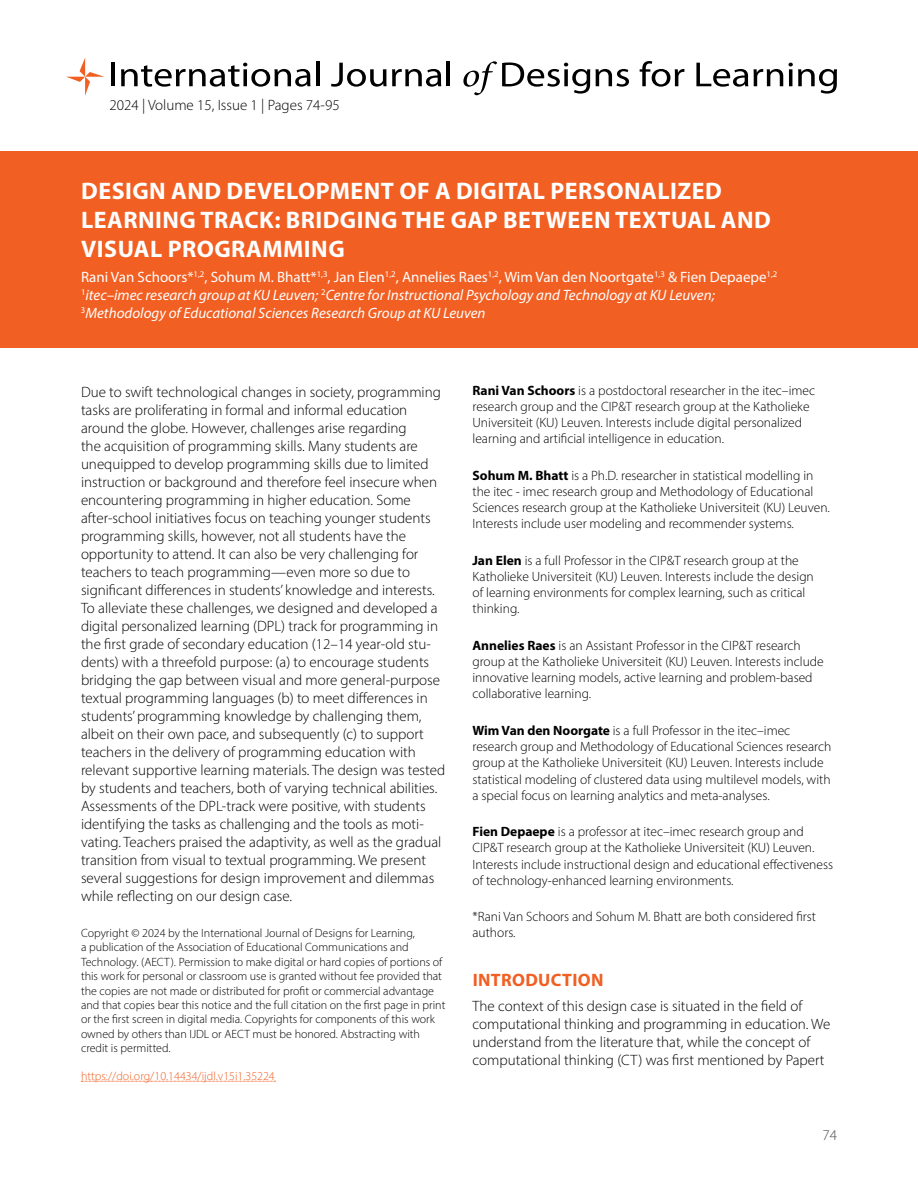
<style>
.page{position:relative;width:918px;height:1188px;background:#fff}
.page>*{position:absolute;margin:0;border:0;box-sizing:border-box;transform-origin:0 0}
.t1{font:700 24px/28.8px "Myriad Pro";letter-spacing:.02em;color:#fff}
.t2{font:700 18px "Myriad Pro";letter-spacing:.02em;color:#f15f22}
.t3{font:300 15px/18px "Myriad Pro";color:#000}
.t4{font:italic 15px/18px "Myriad Pro";color:#fff}
.t5{font:300 15px "Myriad Pro";color:#4d4d4f}
.t6{font:300 13.5px/16.2px "Myriad Pro";color:#000}
.t7{font:300 12px/14.4px "Myriad Pro";color:#000}
.t8{font:300 12px "Myriad Pro";color:#f15f22}
.s1{font-style:normal}
.s2{font-weight:700}
</style>
<div class="page">
<svg style="left:66px;top:58px;width:38px;height:38px"></svg>
<hr style="left:111px;top:63px;width:4px;height:23px;background:#000">
<svg style="left:121px;top:63px;width:190px;height:24px"></svg>
<hr style="left:316px;top:61px;width:3px;height:25px;background:#000">
<svg style="left:331px;top:63px;width:110px;height:24px"></svg>
<hr style="left:447px;top:61px;width:3px;height:25px;background:#000">
<svg style="left:463px;top:61px;width:127px;height:34px"></svg>
<svg style="left:596px;top:69px;width:33px;height:18px"></svg>
<svg style="left:640px;top:61px;width:44px;height:26px"></svg>
<svg style="left:696px;top:63px;width:52px;height:24px"></svg>
<svg style="left:754px;top:69px;width:29px;height:17px"></svg>
<svg style="left:789px;top:63px;width:48px;height:31px"></svg>
<div style="left:0;top:151px;width:918px;height:197px;background:#f15f22"></div>
<svg style="left:81px;top:1081px;width:194px;height:1px"></svg>
<p class="t3" style="left:110px;top:96px;width:232px">2024 | Volume 15, Issue 1 | Pages 74-95</p>
<h1 class="t1" style="left:81px;top:176px;width:691px">DESIGN AND DEVELOPMENT OF A DIGITAL PERSONALIZED<br>LEARNING TRACK: BRIDGING THE GAP BETWEEN TEXTUAL AND<br>VISUAL PROGRAMMING</h1>
<p class="t4" style="left:81px;top:268px;width:698px"><span class="s1">Rani Van Schoors*</span><sup>1,2</sup><span class="s1">, Sohum M. Bhatt*</span><sup>1,3</sup><span class="s1">, Jan Elen</span><sup>1,2</sup><span class="s1">, Annelies Raes</span><sup>1,2</sup><span class="s1">, Wim Van den Noortgate</span><sup>1,3</sup> <span class="s1">&amp; Fien Depaepe</span><sup>1,2<br>1</sup>itec–imec research group at KU Leuven; <sup>2</sup>Centre for Instructional Psychology and Technology at KU Leuven;<br><sup>3</sup>Methodology of Educational Sciences Research Group at KU Leuven</p>
<p class="t3" style="left:81px;top:382px;width:366px">Due to swift technological changes in society, programming tasks are proliferating in formal and informal education around the globe. However, challenges arise regarding<br>the acquisition of programming skills. Many students are unequipped to develop programming skills due to limited instruction or background and therefore feel insecure when encountering programming in higher education. Some after-school initiatives focus on teaching younger students programming skills, however, not all students have the opportunity to attend. It can also be very challenging for teachers to teach programming—even more so due to significant differences in students’ knowledge and interests.<br>To alleviate these challenges, we designed and developed a digital personalized learning (DPL) track for programming in the first grade of secondary education (12–14 year-old stu&shy;dents) with a threefold purpose: (a) to encourage students bridging the gap between visual and more general-purpose textual programming languages (b) to meet differences in students’ programming knowledge by challenging them, albeit on their own pace, and subsequently (c) to support teachers in the delivery of programming education with relevant supportive learning materials. The design was tested by students and teachers, both of varying technical abilities.<br>Assessments of the DPL-track were positive, with students identifying the tasks as challenging and the tools as moti&shy;vating. Teachers praised the adaptivity, as well as the gradual transition from visual to textual programming. We present several suggestions for design improvement and dilemmas while reflecting on our design case.</p>
<p class="t6" style="left:472px;top:382px;width:344px"><span class="s2">Rani Van Schoors</span> is a postdoctoral researcher in the itec–imec research group and the CIP&amp;T research group at the Katholieke Universiteit (KU) Leuven. Interests include digital personalized learning and artificial intelligence in education.</p>
<p class="t6" style="left:472px;top:467px;width:359px"><span class="s2">Sohum M. Bhatt</span> is a Ph.D. researcher in statistical modelling in the itec - imec research group and Methodology of Educational Sciences research group at the Katholieke Universiteit (KU) Leuven.<br>Interests include user modeling and recommender systems.</p>
<p class="t6" style="left:472px;top:552px;width:343px"><span class="s2">Jan Elen</span> is a full Professor in the CIP&amp;T research group at the Katholieke Universiteit (KU) Leuven. Interests include the design of learning environments for complex learning, such as critical thinking.</p>
<p class="t6" style="left:472px;top:637px;width:353px"><span class="s2">Annelies Raes</span> is an Assistant Professor in the CIP&amp;T research group at the Katholieke Universiteit (KU) Leuven. Interests include innovative learning models, active learning and problem-based collaborative learning.</p>
<p class="t6" style="left:472px;top:722px;width:360px"><span class="s2">Wim Van den Noorgate</span> is a full Professor in the itec–imec research group and Methodology of Educational Sciences research group at the Katholieke Universiteit (KU) Leuven. Interests include statistical modeling of clustered data using multilevel models, with a special focus on learning analytics and meta-analyses.</p>
<p class="t6" style="left:472px;top:823px;width:362px"><span class="s2">Fien Depaepe</span> is a professor at itec–imec research group and CIP&amp;T research group at the Katholieke Universiteit (KU) Leuven.<br>Interests include instructional design and educational effectiveness of technology-enhanced learning environments.</p>
<p class="t6" style="left:472px;top:909px;width:345px">*Rani Van Schoors and Sohum M. Bhatt are both considered first authors.</p>
<p class="t2" style="left:473px;top:968px;width:132px">INTRODUCTION</p>
<p class="t3" style="left:472px;top:997px;width:359px">The context of this design case is situated in the field of computational thinking and programming in education. We understand from the literature that, while the concept of computational thinking (CT) was first mentioned by Papert</p>
<p class="t7" style="left:81px;top:926px;width:366px">Copyright © 2024 by the International Journal of Designs for Learning,<br>a publication of the Association of Educational Communications and Technology. (AECT). Permission to make digital or hard copies of portions of this work for personal or classroom use is granted without fee provided that the copies are not made or distributed for profit or commercial advantage and that copies bear this notice and the full citation on the first page in print or the first screen in digital media. Copyrights for components of this work owned by others than IJDL or AECT must be honored. Abstracting with credit is permitted.</p>
<p class="t8" style="left:81px;top:1069px;width:195px">https://doi.org/10.14434/ijdl.v15i1.35224</p>
<p class="t5" style="left:822px;top:1126px;width:16px">74</p>
</div>
